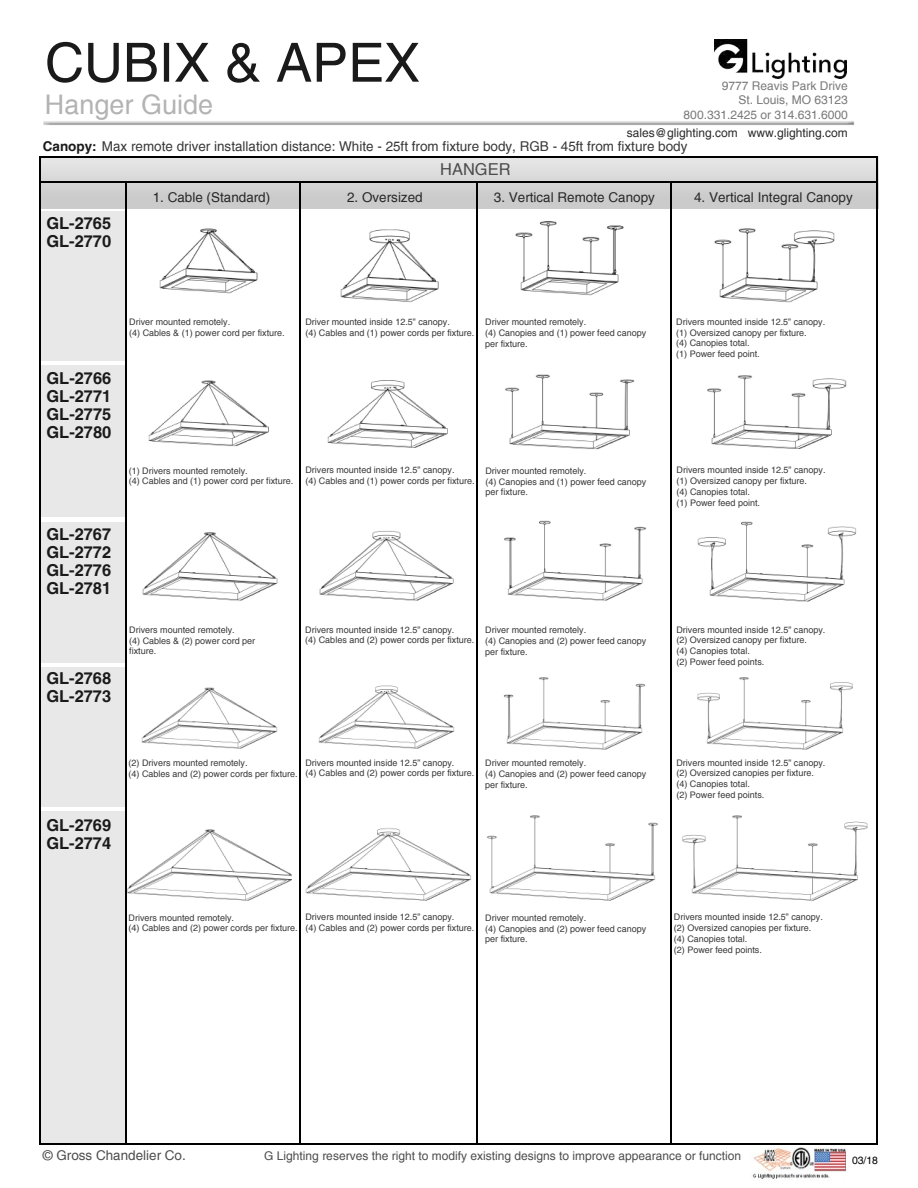
<style>
.page{position:relative;width:918px;height:1188px;background:#fff}
.page>*{position:absolute;margin:0;border:0;box-sizing:border-box;transform-origin:0 0}
.t1{font:54px "Helvetica";color:#1a1a1a}
.t2{font:27px "Helvetica";color:#b3b3b3}
.t3{font:700 16.5px/18px "Helvetica";color:#1a1a1a}
.t4{font:16.5px "Helvetica";color:#4c4c4c}
.t5{font:13.5px "Helvetica";color:#373737}
.t6{font:13.5px "Helvetica";color:#282828}
.t7{font:13.5px "Helvetica";color:#4c4c4c}
.t8{font:12px "Helvetica";color:#4c4c4c}
.t9{font:12px/14.4px "Helvetica";color:#797979;text-align:right}
.t10{font:12px "Helvetica";color:#292929}
.t11{font:10.5px "Helvetica";color:#000}
.t12{font:9px/10.8px "Helvetica";color:#373737}
.s1{font-weight:700;color:#1a1a1a}
</style>
<div class="page">
<img style="left:155px;top:208px;width:120px;height:86px">
<img style="left:515px;top:208px;width:121px;height:88px">
<img style="left:336px;top:208px;width:120px;height:95px">
<img style="left:715px;top:208px;width:120px;height:95px">
<img style="left:707px;top:375px;width:139px;height:74px">
<img style="left:148px;top:380px;width:121px;height:67px">
<img style="left:327px;top:380px;width:121px;height:68px">
<img style="left:505px;top:374px;width:130px;height:76px">
<img style="left:142px;top:532px;width:136px;height:69px">
<img style="left:697px;top:521px;width:160px;height:81px">
<img style="left:504px;top:520px;width:143px;height:81px">
<img style="left:319px;top:531px;width:135px;height:70px">
<img style="left:141px;top:687px;width:137px;height:62px">
<img style="left:318px;top:685px;width:137px;height:64px">
<img style="left:503px;top:677px;width:143px;height:73px">
<img style="left:697px;top:677px;width:156px;height:73px">
<img style="left:114px;top:770px;width:178px;height:194px">
<img style="left:305px;top:827px;width:166px;height:74px">
<img style="left:477px;top:771px;width:194px;height:194px">
<img style="left:682px;top:815px;width:186px;height:86px">
<img style="left:752px;top:1148px;width:93px;height:31px">
<div style="left:40px;top:211px;width:85px;height:149px;background:#e8e8e8"></div>
<div style="left:40px;top:366px;width:85px;height:151px;background:#e8e8e8"></div>
<div style="left:40px;top:667px;width:85px;height:139px;background:#e8e8e8"></div>
<div style="left:40px;top:811px;width:85px;height:333px;background:#e8e8e8"></div>
<img style="left:40px;top:157px;width:837px;height:51px">
<hr style="left:125px;top:181px;width:1px;height:963px;background:#000">
<hr style="left:299px;top:181px;width:2px;height:963px;background:#000">
<hr style="left:476px;top:181px;width:1px;height:963px;background:#000">
<hr style="left:671px;top:181px;width:1px;height:963px;background:#000">
<hr style="left:39px;top:181px;width:838px;height:1px;background:#000">
<hr style="left:39px;top:156px;width:839px;height:1px;background:#000">
<hr style="left:39px;top:156px;width:1px;height:989px;background:#000">
<hr style="left:40px;top:1144px;width:837px;height:1px;background:#000">
<hr style="left:877px;top:156px;width:1px;height:989px;background:#000">
<img style="left:715px;top:40px;width:131px;height:39px">
<h1 class="t1" style="left:45px;top:31px;width:377px">CUBIX &amp; APEX</h1>
<h2 class="t2" style="left:45px;top:89px;width:170px">Hanger Guide</h2>
<h3 class="t9" style="left:684px;top:78px;width:166px">9777 Reavis Park Drive<br>St. Louis, MO 63123<br>800.331.2425 or 314.631.6000</h3>
<h3 class="t10" style="left:627px;top:125px;width:222px">sales@glighting.com www.glighting.com</h3>
<h3 class="t5" style="left:43px;top:138px;width:646px"><span class="s1">Canopy:</span> Max remote driver installation distance: White - 25ft from fixture body, RGB - 45ft from fixture body</h3>
<h3 class="t4" style="left:440px;top:159px;width:72px">HANGER</h3>
<h3 class="t3" style="left:46px;top:214px;width:66px">GL-2765<br>GL-2770</h3>
<h3 class="t6" style="left:153px;top:190px;width:119px">1. Cable (Standard)</h3>
<h3 class="t6" style="left:494px;top:190px;width:163px">3. Vertical Remote Canopy</h3>
<h3 class="t6" style="left:694px;top:190px;width:160px">4. Vertical Integral Canopy</h3>
<h3 class="t6" style="left:347px;top:190px;width:77px">2. Oversized</h3>
<h3 class="t3" style="left:47px;top:369px;width:66px;text-align:justify">GL-2766<br>GL-2771<br>GL-2775<br>GL-2780</h3>
<h3 class="t3" style="left:46px;top:525px;width:66px;text-align:justify">GL-2767<br>GL-2772<br>GL-2776<br>GL-2781</h3>
<h3 class="t3" style="left:46px;top:669px;width:66px">GL-2768<br>GL-2773</h3>
<p class="t12" style="left:129px;top:317px;width:157px">Driver mounted remotely.<br>(4) Cables &amp; (1) power cord per fixture.</p>
<p class="t12" style="left:676px;top:316px;width:151px">Drivers mounted inside 12.5” canopy. (1) Oversized canopy per fixture.<br>(4) Canopies total.<br>(1) Power feed point.</p>
<p class="t12" style="left:305px;top:316px;width:171px">Driver mounted inside 12.5” canopy.<br>(4) Cables and (1) power cords per fixture.</p>
<p class="t12" style="left:485px;top:317px;width:163px">Driver mounted remotely.<br>(4) Canopies and (1) power feed canopy per fixture.</p>
<p class="t12" style="left:129px;top:465px;width:166px">(1) Drivers mounted remotely.<br>(4) Cables and (1) power cord per fixture.</p>
<p class="t12" style="left:677px;top:465px;width:151px">Drivers mounted inside 12.5” canopy. (1) Oversized canopy per fixture.<br>(4) Canopies total.<br>(1) Power feed point.</p>
<p class="t12" style="left:305px;top:465px;width:171px">Drivers mounted inside 12.5” canopy.<br>(4) Cables and (1) power cords per fixture.</p>
<p class="t12" style="left:485px;top:465px;width:163px">Driver mounted remotely.<br>(4) Canopies and (1) power feed canopy per fixture.</p>
<p class="t12" style="left:305px;top:624px;width:171px">Drivers mounted inside 12.5” canopy.<br>(4) Cables and (2) power cords per fixture.</p>
<p class="t12" style="left:129px;top:624px;width:128px">Drivers mounted remotely.<br>(4) Cables &amp; (2) power cord per fixture.</p>
<p class="t12" style="left:676px;top:624px;width:151px">Drivers mounted inside 12.5” canopy. (2) Oversized canopy per fixture.<br>(4) Canopies total.<br>(2) Power feed points.</p>
<p class="t12" style="left:485px;top:625px;width:163px">Driver mounted remotely.<br>(4) Canopies and (2) power feed canopy per fixture.</p>
<h3 class="t3" style="left:46px;top:816px;width:66px">GL-2769<br>GL-2774</h3>
<p class="t12" style="left:129px;top:757px;width:171px">(2) Drivers mounted remotely.<br>(4) Cables and (2) power cords per fixture.</p>
<p class="t12" style="left:676px;top:757px;width:151px">Drivers mounted inside 12.5” canopy. (2) Oversized canopies per fixture. (4) Canopies total.<br>(2) Power feed points.</p>
<p class="t12" style="left:305px;top:757px;width:171px">Drivers mounted inside 12.5” canopy.<br>(4) Cables and (2) power cords per fixture.</p>
<p class="t12" style="left:485px;top:758px;width:163px">Driver mounted remotely.<br>(4) Canopies and (2) power feed canopy per fixture.</p>
<p class="t12" style="left:129px;top:912px;width:171px">Drivers mounted remotely.<br>(4) Cables and (2) power cords per fixture.</p>
<p class="t12" style="left:674px;top:912px;width:151px">Drivers mounted inside 12.5” canopy. (2) Oversized canopies per fixture. (4) Canopies total.<br>(2) Power feed points.</p>
<p class="t12" style="left:305px;top:912px;width:171px">Drivers mounted inside 12.5” canopy.<br>(4) Cables and (2) power cords per fixture.</p>
<p class="t12" style="left:485px;top:912px;width:163px">Driver mounted remotely.<br>(4) Canopies and (2) power feed canopy per fixture.</p>
<h3 class="t7" style="left:43px;top:1148px;width:144px">© Gross Chandelier Co.</h3>
<h3 class="t8" style="left:264px;top:1149px;width:478px">G Lighting reserves the right to modify existing designs to improve appearance or function</h3>
<p class="t11" style="left:852px;top:1154px;width:28px">03/18</p>
</div>
